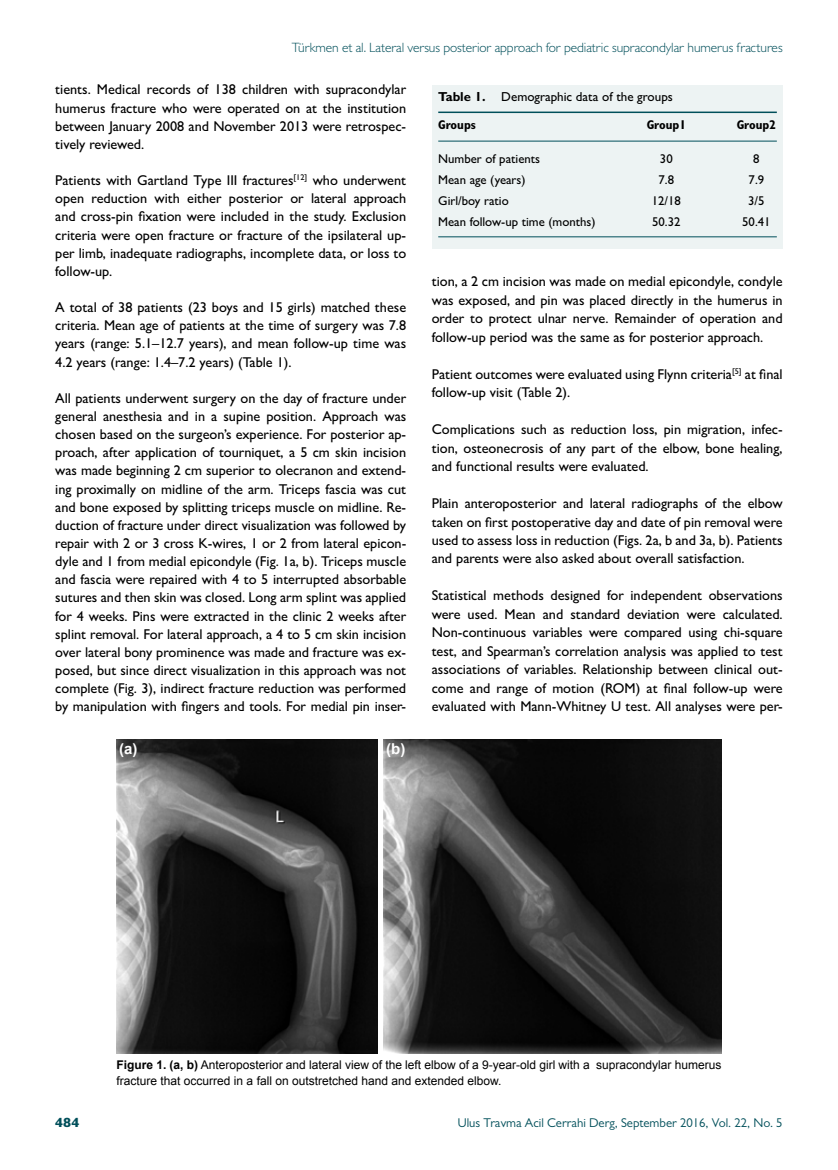
<style>
.page{position:relative;width:838px;height:1170px;background:#fff}
.page>*{position:absolute;margin:0;border:0;box-sizing:border-box;transform-origin:0 0}
.t1{font:700 15px "Arial";color:#fff}
.t2{font:500 14.25px/18.1px "Gill Sans MT Pro";color:#000;text-align:justify}
.t3{font:300 13.5px "Gill Sans MT Pro";letter-spacing:-.005em;color:#004f5a}
.t4{font:800 13.5px "Gill Sans MT Pro";color:#004f5a}
.t5{font:500 13.05px "Gill Sans MT Pro";color:#000}
.t6{font:500 12.75px "Gill Sans MT Pro";color:#000}
.t7{font:12.75px "Gill Sans MT Pro";color:#004f5a}
.t8{font:700 condensed 12.75px "Gill Sans MT Pro";color:#000}
.t9{font:12px/16.5px "Arial";color:#000}
.s1{font-weight:700}
</style>
<div class="page">
<div style="left:432px;top:85px;width:350px;height:163px;background:#edf3f3"></div>
<hr style="left:438px;top:111px;width:339px;height:2px;background:#004f5a">
<hr style="left:438px;top:141px;width:339px;height:1px;background:#004f5a">
<hr style="left:438px;top:236px;width:339px;height:1px;background:#004f5a">
<img style="left:117px;top:739px;width:261px;height:314px">
<img style="left:384px;top:739px;width:337px;height:314px">
<p class="t3" style="left:292px;top:39px;width:492px">Türkmen et al. Lateral versus posterior approach for pediatric supracondylar humerus fractures</p>
<p class="t2" style="left:55px;top:80px;width:352px">tients. Medical records of 138 children with supracondylar humerus fracture who were operated on at the institution between January 2008 and November 2013 were retrospec&shy;tively reviewed.</p>
<p class="t2" style="left:55px;top:171px;width:352px">Patients with Gartland Type III fractures<sup>[12]</sup> who underwent open reduction with either posterior or lateral approach and cross-pin fixation were included in the study. Exclusion criteria were open fracture or fracture of the ipsilateral up&shy;per limb, inadequate radiographs, incomplete data, or loss to follow-up.</p>
<p class="t2" style="left:55px;top:298px;width:352px">A total of 38 patients (23 boys and 15 girls) matched these criteria. Mean age of patients at the time of surgery was 7.8 years (range: 5.1–12.7 years), and mean follow-up time was 4.2 years (range: 1.4–7.2 years) (Table 1).</p>
<p class="t2" style="left:55px;top:389px;width:352px">All patients underwent surgery on the day of fracture under general anesthesia and in a supine position. Approach was chosen based on the surgeon’s experience. For posterior ap&shy;proach, after application of tourniquet, a 5 cm skin incision was made beginning 2 cm superior to olecranon and extend&shy;ing proximally on midline of the arm. Triceps fascia was cut and bone exposed by splitting triceps muscle on midline. Re&shy;duction of fracture under direct visualization was followed by repair with 2 or 3 cross K-wires, 1 or 2 from lateral epicon&shy;dyle and 1 from medial epicondyle (Fig. 1a, b). Triceps muscle and fascia were repaired with 4 to 5 interrupted absorbable sutures and then skin was closed. Long arm splint was applied for 4 weeks. Pins were extracted in the clinic 2 weeks after splint removal. For lateral approach, a 4 to 5 cm skin incision over lateral bony prominence was made and fracture was ex&shy;posed, but since direct visualization in this approach was not complete (Fig. 3), indirect fracture reduction was performed by manipulation with fingers and tools. For medial pin inser-</p>
<p class="t5" style="left:438px;top:89px;width:236px"><span class="s1">Table 1.</span> Demographic data of the groups</p>
<p class="t8" style="left:438px;top:117px;width:39px">Groups</p>
<p class="t8" style="left:646px;top:117px;width:41px">Group1</p>
<p class="t8" style="left:736px;top:117px;width:41px">Group2</p>
<p class="t6" style="left:438px;top:151px;width:103px">Number of patients</p>
<p class="t6" style="left:660px;top:151px;width:14px">30</p>
<p class="t6" style="left:753px;top:151px;width:8px">8</p>
<p class="t6" style="left:438px;top:172px;width:89px">Mean age (years)</p>
<p class="t6" style="left:658px;top:172px;width:17px">7.8</p>
<p class="t6" style="left:748px;top:172px;width:17px">7.9</p>
<p class="t6" style="left:438px;top:193px;width:72px">Girl/boy ratio</p>
<p class="t6" style="left:652px;top:193px;width:31px">12/18</p>
<p class="t6" style="left:748px;top:193px;width:18px">3/5</p>
<p class="t6" style="left:438px;top:214px;width:159px">Mean follow-up time (months)</p>
<p class="t6" style="left:652px;top:214px;width:30px">50.32</p>
<p class="t6" style="left:742px;top:214px;width:30px">50.41</p>
<p class="t2" style="left:432px;top:272px;width:352px">tion, a 2 cm incision was made on medial epicondyle, condyle was exposed, and pin was placed directly in the humerus in order to protect ulnar nerve. Remainder of operation and follow-up period was the same as for posterior approach.</p>
<p class="t2" style="left:432px;top:364px;width:352px;line-height:18.6px">Patient outcomes were evaluated using Flynn criteria<sup>[5]</sup> at final follow-up visit (Table 2).</p>
<p class="t2" style="left:432px;top:420px;width:352px">Complications such as reduction loss, pin migration, infec&shy;tion, osteonecrosis of any part of the elbow, bone healing, and functional results were evaluated.</p>
<p class="t2" style="left:432px;top:494px;width:352px">Plain anteroposterior and lateral radiographs of the elbow taken on first postoperative day and date of pin removal were used to assess loss in reduction (Figs. 2a, b and 3a, b). Patients and parents were also asked about overall satisfaction.</p>
<p class="t2" style="left:432px;top:586px;width:352px">Statistical methods designed for independent observations were used. Mean and standard deviation were calculated.<br>Non-continuous variables were compared using chi-square test, and Spearman’s correlation analysis was applied to test associations of variables. Relationship between clinical out&shy;come and range of motion (ROM) at final follow-up were evaluated with Mann-Whitney U test. All analyses were per-</p>
<p class="t1" style="left:119px;top:740px;width:20px">(a)</p>
<p class="t1" style="left:386px;top:740px;width:21px">(b)</p>
<p class="t9" style="left:117px;top:1056px;width:606px"><span class="s1">Figure 1. (a, b)</span> Anteroposterior and lateral view of the left elbow of a 9-year-old girl with a supracondylar humerus fracture that occurred in a fall on outstretched hand and extended elbow.</p>
<p class="t4" style="left:55px;top:1114px;width:26px">484</p>
<p class="t7" style="left:458px;top:1115px;width:326px">Ulus Travma Acil Cerrahi Derg, September 2016, Vol. 22, No. 5</p>
</div>
